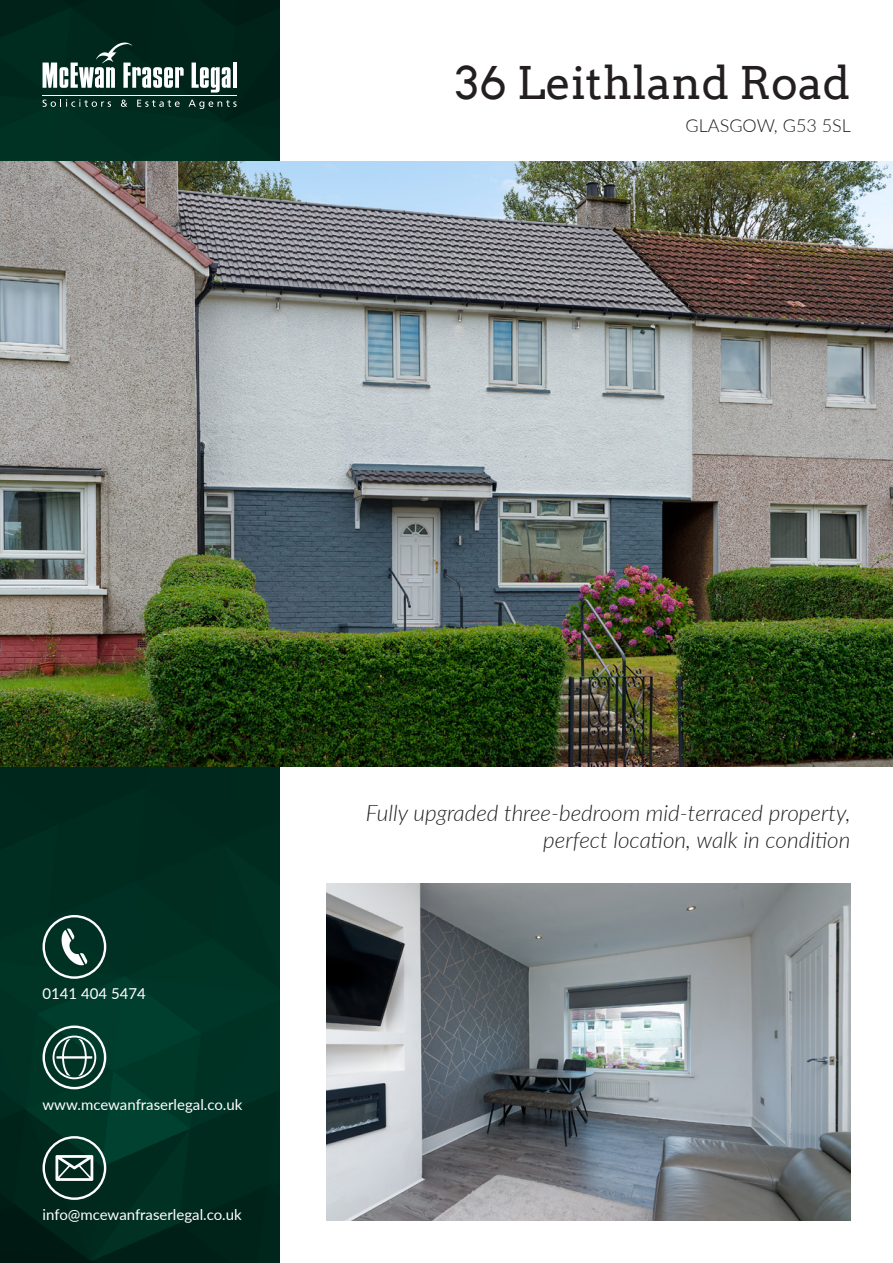
<style>
.page{position:relative;width:893px;height:1263px;background:#fff}
.page>*{position:absolute;margin:0;border:0;box-sizing:border-box;transform-origin:0 0}
.t1{font:45px "Arvo";color:#231f20}
.t2{font:italic 300 22.5px/27px "Lato";color:#231f20;text-align:right}
.t3{font:300 18px "Lato";color:#231f20}
.t4{font:15px "Lato";color:#fff}
</style>
<div class="page">
<img style="left:0;top:0;width:279px;height:1263px">
<img style="left:0;top:162px;width:893px;height:605px">
<svg style="left:43px;top:43px;width:141px;height:45px"></svg>
<svg style="left:192px;top:63px;width:39px;height:30px"></svg>
<hr style="left:233px;top:63px;width:4px;height:25px;background:#fff">
<hr style="left:43px;top:95px;width:194px;height:1px;background:#fff">
<svg style="left:43px;top:99px;width:68px;height:8px"></svg>
<svg style="left:121px;top:100px;width:6px;height:7px"></svg>
<svg style="left:137px;top:100px;width:43px;height:7px"></svg>
<svg style="left:189px;top:100px;width:48px;height:9px"></svg>
<img style="left:326px;top:883px;width:524px;height:337px">
<svg style="left:43px;top:915px;width:63px;height:64px;background:#335a4f"></svg>
<svg style="left:43px;top:1025px;width:63px;height:64px;background:#3a6559"></svg>
<svg style="left:43px;top:1136px;width:63px;height:64px;background:#3a5b52"></svg>
<h1 class="t1" style="left:455px;top:55px;width:397px">36 Leithland Road</h1>
<p class="t3" style="left:686px;top:113px;width:167px">GLASGOW, G53 5SL</p>
<p class="t4" style="left:43px;top:983px;width:105px">0141 404 5474</p>
<p class="t4" style="left:43px;top:1094px;width:201px">www.mcewanfraserlegal.co.uk</p>
<p class="t4" style="left:43px;top:1204px;width:201px">info@mcewanfraserlegal.co.uk</p>
<p class="t2" style="left:366px;top:798px;width:486px">Fully upgraded three-bedroom mid-terraced property, perfect location, walk in condition</p>
</div>
